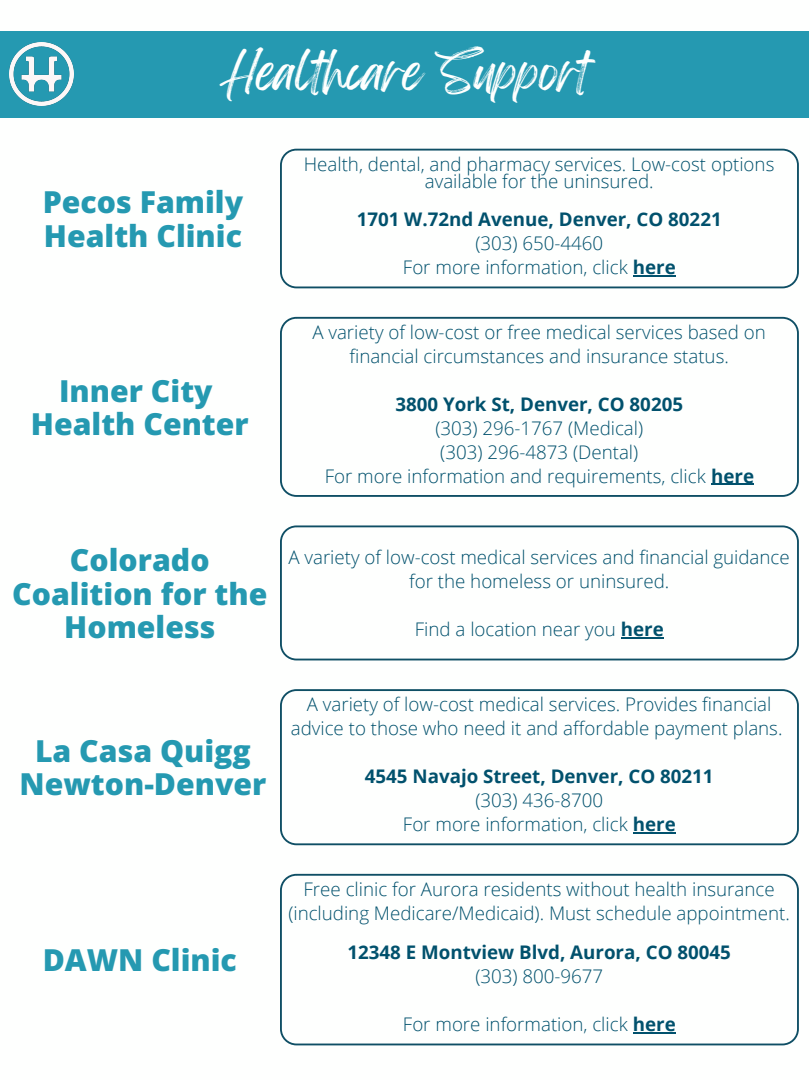
<style>
.page{position:relative;width:810px;height:1080px;background:#fff}
.page>*{position:absolute;margin:0;border:0;box-sizing:border-box;transform-origin:0 0}
.t1{font:43.75px "Feeling Passionate";color:#fefffe}
.t2{font:800 30.25px/33.2px "Open Sans";color:#2599b1;text-align:center}
.t3{font:300 18.75px/23.9px "Open Sans";color:#01516d;text-align:center}
.t4{font:700 18.75px "Open Sans";color:#01516d}
.s1{font-weight:700}
</style>
<div class="page">
<div style="left:0;top:31px;width:809px;height:86px;background:#2599b1"></div>
<img style="left:10px;top:43px;width:63px;height:63px">
<svg style="left:280px;top:149px;width:519px;height:139px"></svg>
<hr style="left:633px;top:275px;width:43px;height:2px;background:#01516d">
<svg style="left:280px;top:317px;width:519px;height:180px"></svg>
<hr style="left:711px;top:483px;width:43px;height:2px;background:#01516d">
<svg style="left:280px;top:525px;width:519px;height:135px"></svg>
<hr style="left:621px;top:637px;width:43px;height:2px;background:#01516d">
<svg style="left:280px;top:689px;width:519px;height:156px"></svg>
<hr style="left:633px;top:832px;width:43px;height:2px;background:#01516d">
<svg style="left:280px;top:874px;width:519px;height:171px"></svg>
<hr style="left:633px;top:1032px;width:43px;height:2px;background:#01516d">
<h1 class="t1" style="left:220px;top:37px;width:371px">Healthcare Support</h1>
<h2 class="t2" style="left:43px;top:185px;width:202px;text-align:left">Pecos Family<br>Health Clinic</h2>
<h2 class="t2" style="left:31px;top:373px;width:219px">Inner City<br>Health Center</h2>
<p class="t3" style="left:304px;top:155px;width:472px;line-height:17.4px">Health, dental, and pharmacy services. Low-cost options available for the uninsured.</p>
<p class="t4" style="left:357px;top:206px;width:367px">1701 W.72nd Avenue, Denver, CO 80221</p>
<p class="t3" style="left:403px;top:231px;width:274px">(303) 650-4460<br>For more information, click <span class="s1">here</span></p>
<p class="t3" style="left:312px;top:320px;width:455px">A variety of low-cost or free medical services based on financial circumstances and insurance status.</p>
<p class="t4" style="left:395px;top:391px;width:289px">3800 York St, Denver, CO 80205</p>
<p class="t3" style="left:325px;top:416px;width:431px">(303) 296-1767 (Medical)<br>(303) 296-4873 (Dental)<br>For more information and requirements, click <span class="s1">here</span></p>
<h2 class="t2" style="left:12px;top:543px;width:257px">Colorado<br>Coalition for the<br>Homeless</h2>
<p class="t3" style="left:288px;top:545px;width:503px">A variety of low-cost medical services and financial guidance for the homeless or uninsured.</p>
<p class="t3" style="left:415px;top:617px;width:250px">Find a location near you <span class="s1">here</span></p>
<h2 class="t2" style="left:19px;top:734px;width:248px">La Casa Quigg<br>Newton-Denver</h2>
<h2 class="t2" style="left:43px;top:943px;width:196px">DAWN Clinic</h2>
<p class="t3" style="left:291px;top:692px;width:493px">A variety of low-cost medical services. Provides financial advice to those who need it and affordable payment plans.</p>
<p class="t4" style="left:365px;top:763px;width:350px">4545 Navajo Street, Denver, CO 80211</p>
<p class="t3" style="left:403px;top:788px;width:274px">(303) 436-8700<br>For more information, click <span class="s1">here</span></p>
<p class="t3" style="left:288px;top:877px;width:503px">Free clinic for Aurora residents without health insurance (including Medicare/Medicaid). Must schedule appointment.</p>
<p class="t4" style="left:348px;top:939px;width:385px">12348 E Montview Blvd, Aurora, CO 80045</p>
<p class="t3" style="left:475px;top:964px;width:129px">(303) 800-9677</p>
<p class="t3" style="left:403px;top:1012px;width:274px">For more information, click <span class="s1">here</span></p>
</div>
